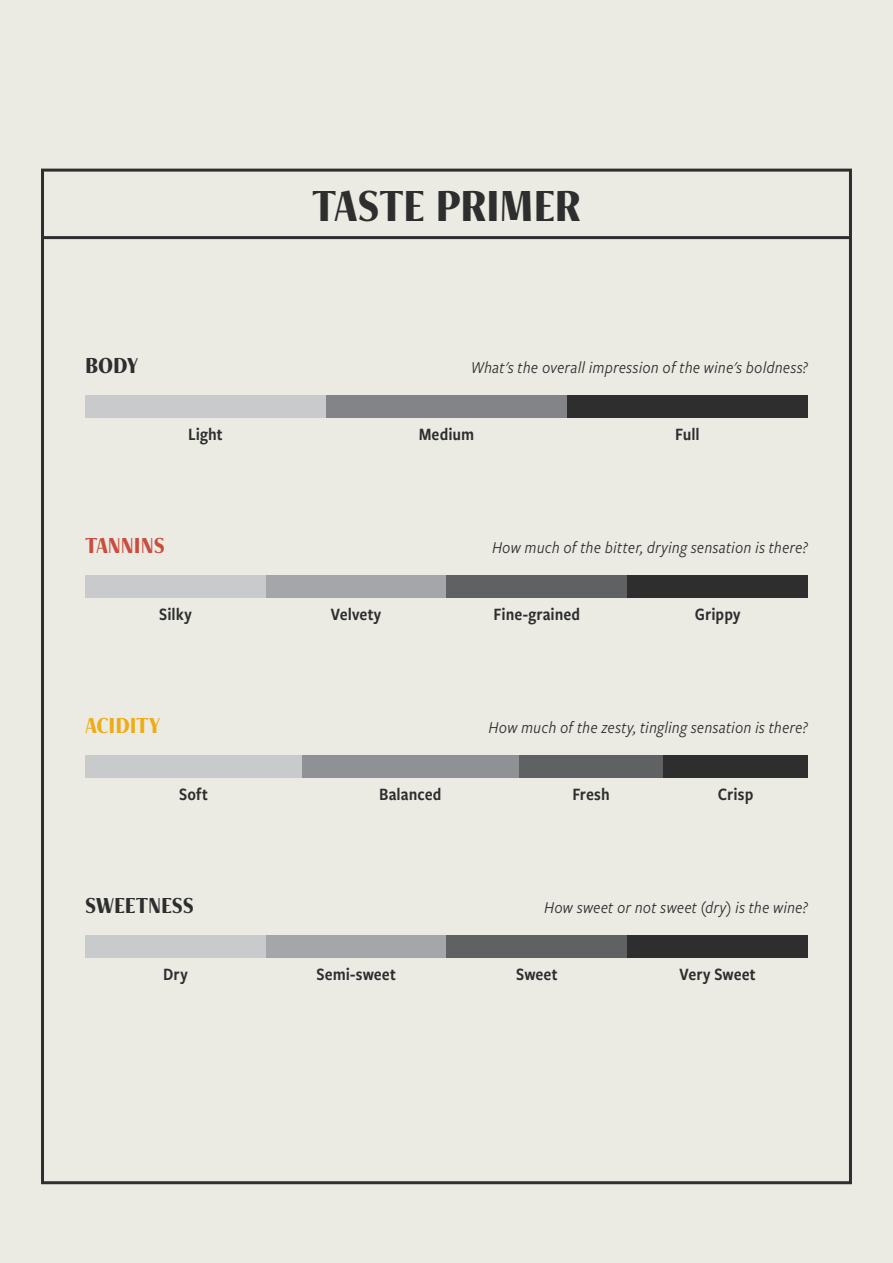
<style>
.page{position:relative;width:893px;height:1263px;background:#ebebe4}
.page>*{position:absolute;margin:0;border:0;box-sizing:border-box;transform-origin:0 0}
.t1{font:700 48px "Freight Neo Cnd Pro";letter-spacing:-.015em;color:#2e2e2f}
.t2{font:700 24px "Freight Neo Cnd Pro";letter-spacing:-.01em;color:#2e2e2f}
.t3{font:700 24px "Freight Neo Cnd Pro";letter-spacing:-.005em;color:#c94d3d}
.t4{font:700 24px "Freight Neo Cnd Pro";letter-spacing:-.01em;color:#efac14}
.t5{font:18px "Freight Sans Cnd Pro Semi";letter-spacing:.005em;color:#2e2e2f}
.t6{font:italic 17.25px "Freight Sans Cnd Pro";letter-spacing:.005em;color:#2e2e2f}
</style>
<div class="page">
<hr style="left:43px;top:236px;width:807px;height:3px;background:#2e2e2f">
<div style="left:85px;top:395px;width:241px;height:23px;background:#c9cacc"></div>
<div style="left:85px;top:755px;width:217px;height:23px;background:#c9cacc"></div>
<div style="left:326px;top:395px;width:241px;height:23px;background:#828487"></div>
<div style="left:567px;top:395px;width:241px;height:23px;background:#2e2e2f"></div>
<div style="left:85px;top:935px;width:181px;height:23px;background:#c9cacc"></div>
<div style="left:85px;top:575px;width:181px;height:23px;background:#c9cacc"></div>
<div style="left:302px;top:755px;width:217px;height:23px;background:#8f9194"></div>
<div style="left:266px;top:935px;width:180px;height:23px;background:#a4a6a9"></div>
<div style="left:266px;top:575px;width:180px;height:23px;background:#a4a6a9"></div>
<div style="left:446px;top:935px;width:181px;height:23px;background:#606163"></div>
<div style="left:446px;top:575px;width:181px;height:23px;background:#606163"></div>
<div style="left:519px;top:755px;width:144px;height:23px;background:#606163"></div>
<div style="left:627px;top:935px;width:181px;height:23px;background:#2e2e2f"></div>
<div style="left:627px;top:575px;width:181px;height:23px;background:#2e2e2f"></div>
<div style="left:663px;top:755px;width:145px;height:23px;background:#2e2e2f"></div>
<h1 class="t1" style="left:312px;top:177px;width:271px">TASTE PRIMER</h1>
<h2 class="t2" style="left:85px;top:350px;width:55px">BODY</h2>
<p class="t6" style="left:471px;top:356px;width:339px">What's the overall impression of the wine's boldness?</p>
<p class="t5" style="left:188px;top:422px;width:36px">Light</p>
<p class="t5" style="left:419px;top:422px;width:57px">Medium</p>
<p class="t5" style="left:675px;top:422px;width:26px">Full</p>
<h2 class="t3" style="left:85px;top:530px;width:81px">TANNINS</h2>
<p class="t6" style="left:492px;top:536px;width:317px">How much of the bitter, drying sensation is there?</p>
<p class="t5" style="left:159px;top:602px;width:34px">Silky</p>
<p class="t5" style="left:331px;top:602px;width:52px">Velvety</p>
<p class="t5" style="left:493px;top:602px;width:88px">Fine-grained</p>
<p class="t5" style="left:695px;top:602px;width:47px">Grippy</p>
<h2 class="t4" style="left:85px;top:710px;width:77px">ACIDITY</h2>
<p class="t6" style="left:489px;top:716px;width:321px">How much of the zesty, tingling sensation is there?</p>
<p class="t5" style="left:179px;top:782px;width:30px">Soft</p>
<p class="t5" style="left:718px;top:782px;width:37px">Crisp</p>
<p class="t5" style="left:379px;top:782px;width:64px">Balanced</p>
<p class="t5" style="left:572px;top:782px;width:39px">Fresh</p>
<h2 class="t2" style="left:85px;top:890px;width:110px">SWEETNESS</h2>
<p class="t5" style="left:163px;top:962px;width:26px">Dry</p>
<p class="t5" style="left:316px;top:962px;width:81px">Semi-sweet</p>
<p class="t6" style="left:544px;top:896px;width:265px">How sweet or not sweet (dry) is the wine?</p>
<p class="t5" style="left:516px;top:962px;width:43px">Sweet</p>
<p class="t5" style="left:679px;top:962px;width:78px">Very Sweet</p>
</div>
